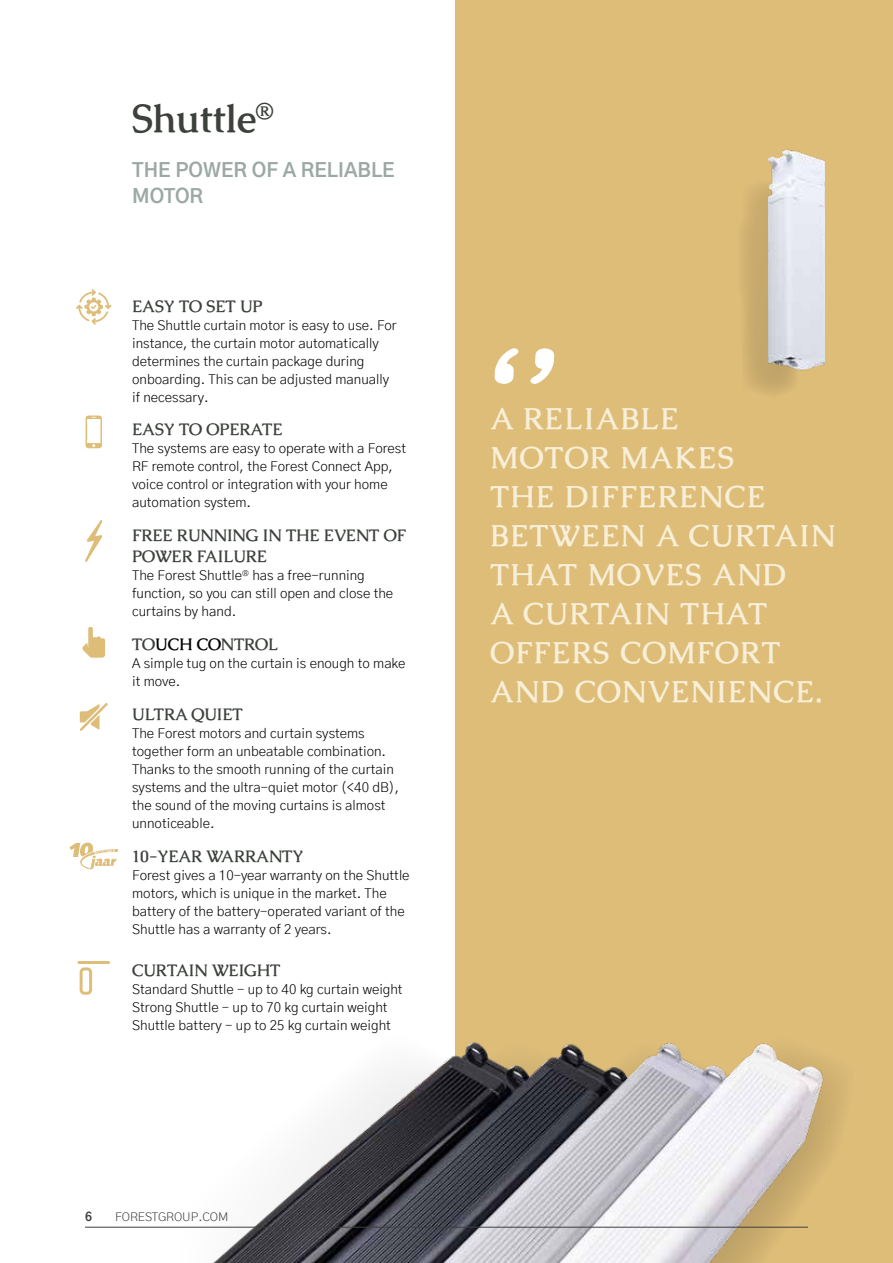
<style>
.page{position:relative;width:893px;height:1263px;background:#fff}
.page>*{position:absolute;margin:0;border:0;box-sizing:border-box;transform-origin:0 0}
.t1{font:700 39px "Caudex";color:#3c413c}
.t2{font:700 30px/39px "Caudex";letter-spacing:.05em;color:#f8efd8}
.t3{font:700 19.5px/25.5px "Gothic A1";color:#9ca8a4}
.t4{font:700 16.5px/21px "Caudex";color:#3c413c}
.t5{font:300 13.5px/18px "Gothic A1";color:#000}
.t6{font:300 12px "Gothic A1";color:#3c413c}
.t7{font:700 12px "Gothic A1";color:#3c413c}
.s1{color:#000}
</style>
<div class="page">
<div style="left:455px;top:0;width:438px;height:1263px;background:#debd79"></div>
<svg style="left:167px;top:1070px;width:673px;height:157px"></svg>
<img style="left:191px;top:1042px;width:637px;height:221px">
<hr style="left:85px;top:1227px;width:723px;height:1px;background:#3c413c">
<svg style="left:495px;top:348px;width:59px;height:36px"></svg>
<svg style="left:743px;top:185px;width:26px;height:207px"></svg>
<img style="left:769px;top:149px;width:56px;height:244px">
<hr style="left:892px;top:0;width:1px;height:64px;background:#9ca8a4">
<div style="left:80px;top:967px;width:12px;height:28px;border:3px solid #debd79;border-radius:3px"></div>
<hr style="left:79px;top:961px;width:30px;height:3px;background:#debd79">
<svg style="left:69px;top:842px;width:49px;height:27px"></svg>
<svg style="left:80px;top:703px;width:28px;height:28px"></svg>
<svg style="left:85px;top:519px;width:18px;height:44px"></svg>
<svg style="left:82px;top:627px;width:23px;height:31px"></svg>
<svg style="left:86px;top:415px;width:16px;height:33px"></svg>
<svg style="left:76px;top:289px;width:36px;height:36px"></svg>
<h1 class="t1" style="left:132px;top:94px;width:142px">Shuttle<sup>®</sup></h1>
<h3 class="t3" style="left:132px;top:156px;width:264px">THE POWER OF A RELIABLE<br>MOTOR</h3>
<p class="t4" style="left:132px;top:295px;width:132px">EASY TO SET UP</p>
<p class="t5" style="left:132px;top:315px;width:266px">The Shuttle curtain motor is easy to use. For instance, the curtain motor automatically determines the curtain package during onboarding. This can be adjusted manually if necessary.</p>
<p class="t4" style="left:132px;top:419px;width:152px">EASY TO OPERATE</p>
<p class="t5" style="left:132px;top:439px;width:275px">The systems are easy to operate with a Forest RF remote control, the Forest Connect App, voice control or integration with your home automation system.</p>
<p class="t4" style="left:132px;top:525px;width:275px">FREE RUNNING IN THE EVENT OF<br>POWER FAILURE</p>
<p class="t5" style="left:132px;top:566px;width:263px">The Forest Shuttle<sup>®</sup> has a free-running function, so you can still open and close the curtains by hand.</p>
<p class="t4" style="left:132px;top:634px;width:148px">TO<span class="s1">UCH CO</span>NTROL</p>
<p class="t5" style="left:132px;top:654px;width:275px">A simple tug on the curtain is enough to make it move.</p>
<p class="t4" style="left:132px;top:703px;width:112px">ULTRA QUIET</p>
<p class="t5" style="left:132px;top:723px;width:269px">The Forest motors and curtain systems together form an unbeatable combination.<br>Thanks to the smooth running of the curtain systems and the ultra-quiet motor (&lt;40 dB), the sound of the moving curtains is almost unnoticeable.</p>
<p class="t4" style="left:132px;top:845px;width:173px">10-YEAR WARRANTY</p>
<p class="t5" style="left:132px;top:865px;width:279px">Forest gives a 10-year warranty on the Shuttle motors, which is unique in the market. The battery of the battery-operated variant of the Shuttle has a warranty of 2 years.</p>
<p class="t4" style="left:132px;top:959px;width:150px">CURTAIN WEIGHT</p>
<p class="t5" style="left:132px;top:979px;width:272px">Standard Shuttle - up to 40 kg curtain weight<br>Strong Shuttle - up to 70 kg curtain weight<br>Shuttle battery - up to 25 kg curtain weight</p>
<p class="t7" style="left:85px;top:1207px;width:8px">6</p>
<p class="t6" style="left:115px;top:1208px;width:115px">FORESTGROUP.COM</p>
<h2 class="t2" style="left:490px;top:399px;width:346px">A RELIABLE<br>MOTOR MAKES<br>THE DIFFERENCE<br>BETWEEN A CURTAIN<br>THAT MOVES AND<br>A CURTAIN THAT<br>OFFERS COMFORT<br>AND CONVENIENCE.</h2>
</div>
